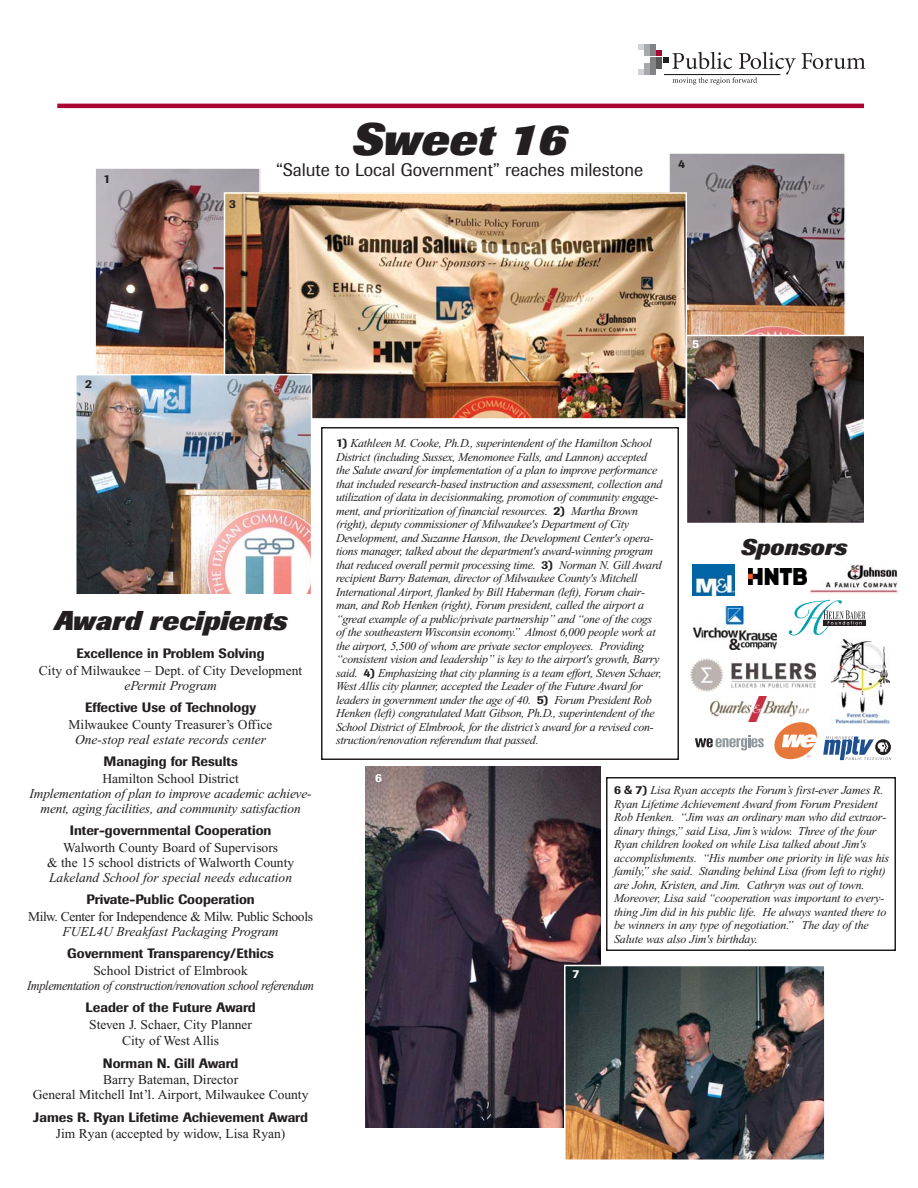
<style>
.page{position:relative;width:918px;height:1188px;background:#fff}
.page>*{position:absolute;margin:0;border:0;box-sizing:border-box;transform-origin:0 0}
.t1{font:italic 800 45px "Imago";color:#231f20}
.t2{font:italic 800 27px "Imago";color:#231f20}
.t3{font:italic 800 22.5px "Imago";color:#231f20}
.t4{font:18px "Imago";color:#231f20}
.t5{font:13.5px/15px "Times New Roman";color:#231f20;text-align:center}
.t6{font:500 13.5px "Imago";color:#231f20}
.t7{font:italic 13.5px/15px "Times New Roman";letter-spacing:-.015em;color:#231f20;text-align:center}
.t8{font:italic 13.5px "Times New Roman";letter-spacing:-.015em;color:#231f20;scale:.91 1}
.t9{font:13.5px "Times New Roman";letter-spacing:-.025em;color:#231f20}
.t10{font:italic 12px/13.5px "Times New Roman";letter-spacing:-.025em;color:#231f20}
.t11{font:500 12px "Imago";color:#231f20}
.t12{font:500 12px "Imago";color:#fff}
.s1{font-family:"Imago";font-weight:500;font-style:normal}
</style>
<div class="page">
<img style="left:97px;top:170px;width:161px;height:204px">
<div style="left:94px;top:167px;width:167px;height:288px;border:2px solid #fff"></div>
<img style="left:365px;top:767px;width:235px;height:360px">
<img style="left:671px;top:155px;width:172px;height:180px">
<div style="left:668px;top:152px;width:178px;height:192px;border:2px solid #fff"></div>
<svg style="left:802px;top:53px;width:63px;height:16px"></svg>
<svg style="left:638px;top:44px;width:158px;height:41px"></svg>
<hr style="left:664px;top:74px;width:116px;height:1px;background:#231f20">
<img style="left:811px;top:564px;width:88px;height:30px">
<img style="left:691px;top:658px;width:124px;height:33px">
<img style="left:831px;top:640px;width:59px;height:83px">
<img style="left:692px;top:565px;width:43px;height:30px">
<img style="left:693px;top:607px;width:84px;height:42px">
<svg style="left:823px;top:736px;width:69px;height:24px"></svg>
<svg style="left:789px;top:600px;width:77px;height:36px"></svg>
<div style="left:321px;top:427px;width:358px;height:333px;border:2px solid #231f20"></div>
<div style="left:606px;top:777px;width:290px;height:174px;border:2px solid #231f20"></div>
<div style="left:744px;top:565px;width:69px;height:21px;background:#fff"></div>
<img style="left:748px;top:568px;width:59px;height:17px">
<img style="left:711px;top:696px;width:98px;height:26px">
<svg style="left:774px;top:722px;width:43px;height:37px"></svg>
<svg style="left:695px;top:735px;width:69px;height:16px"></svg>
<img style="left:567px;top:968px;width:256px;height:190px">
<div style="left:564px;top:965px;width:262px;height:196px;border:2px solid #fff"></div>
<img style="left:689px;top:338px;width:174px;height:183px">
<div style="left:686px;top:335px;width:180px;height:189px;border:2px solid #fff"></div>
<img style="left:227px;top:195px;width:457px;height:222px">
<div style="left:224px;top:192px;width:463px;height:228px;border:2px solid #fff"></div>
<img style="left:78px;top:377px;width:231px;height:216px">
<div style="left:75px;top:374px;width:237px;height:222px;border:2px solid #fff"></div>
<hr style="left:57px;top:104px;width:807px;height:4px;background:#ab0534">
<p class="t11" style="left:104px;top:174px;width:8px">1</p>
<p class="t11" style="left:85px;top:379px;width:8px">2</p>
<p class="t11" style="left:229px;top:200px;width:8px">3</p>
<h1 class="t1" style="left:353px;top:123px;width:216px">Sweet 16</h1>
<h3 class="t4" style="left:276px;top:163px;width:368px">“Salute to Local Government” reaches milestone</h3>
<p class="t11" style="left:678px;top:160px;width:8px">4</p>
<p class="t12" style="left:692px;top:340px;width:8px">5</p>
<h2 class="t2" style="left:54px;top:611px;width:235px">Award recipients</h2>
<p class="t6" style="left:77px;top:649px;width:190px">Excellence in Problem Solving</p>
<p class="t5" style="left:39px;top:664px;width:265px">City of Milwaukee – Dept. of City Development</p>
<p class="t7" style="left:124px;top:679px;width:94px">ePermit Program</p>
<p class="t6" style="left:85px;top:703px;width:172px">Effective Use of Technology</p>
<p class="t5" style="left:69px;top:718px;width:206px">Milwaukee County Treasurer’s Office</p>
<p class="t7" style="left:75px;top:733px;width:193px">One-stop real estate records center</p>
<p class="t6" style="left:103px;top:757px;width:136px">Managing for Results</p>
<p class="t5" style="left:102px;top:772px;width:138px">Hamilton School District</p>
<p class="t7" style="left:30px;top:787px;width:284px">Implementation of plan to improve academic achieve&shy;ment, aging facilities, and community satisfaction</p>
<p class="t6" style="left:70px;top:826px;width:203px">Inter-governmental Cooperation</p>
<p class="t5" style="left:47px;top:841px;width:249px">Walworth County Board of Supervisors<br>&amp; the 15 school districts of Walworth County</p>
<p class="t7" style="left:49px;top:871px;width:245px">Lakeland School for special needs education</p>
<p class="t6" style="left:87px;top:895px;width:170px">Private-Public Cooperation</p>
<p class="t9" style="left:28px;top:911px;width:286px">Milw. Center for Independence &amp; Milw. Public Schools</p>
<p class="t7" style="left:63px;top:925px;width:217px">FUEL4U Breakfast Packaging Program</p>
<p class="t6" style="left:67px;top:949px;width:208px">Government Transparency/Ethics</p>
<p class="t5" style="left:93px;top:964px;width:156px">School District of Elmbrook</p>
<p class="t8" style="left:27px;top:980px;width:317px">Implementation of construction/renovation school referendum</p>
<p class="t6" style="left:86px;top:1003px;width:172px">Leader of the Future Award</p>
<p class="t5" style="left:89px;top:1017px;width:164px;line-height:16.5px">Steven J. Schaer, City Planner<br>City of West Allis</p>
<p class="t6" style="left:103px;top:1058px;width:137px">Norman N. Gill Award</p>
<p class="t5" style="left:33px;top:1074px;width:277px">Barry Bateman, Director<br>General Mitchell Int’l. Airport, Milwaukee County</p>
<p class="t6" style="left:33px;top:1112px;width:276px">James R. Ryan Lifetime Achievement Award</p>
<p class="t5" style="left:56px;top:1128px;width:231px">Jim Ryan (accepted by widow, Lisa Ryan)</p>
<p class="t10" style="left:336px;top:438px;width:328px"><span class="s1">1)</span> Kathleen M. Cooke, Ph.D., superintendent of the Hamilton School District (including Sussex, Menomonee Falls, and Lannon) accepted the Salute award for implementation of a plan to improve performance that included research-based instruction and assessment, collection and utilization of data in decisionmaking, promotion of community engage&shy;ment, and prioritization of financial resources. <span class="s1">2)</span> Martha Brown (right), deputy commissioner of Milwaukee's Department of City Development, and Suzanne Hanson, the Development Center's opera&shy;tions manager, talked about the department's award-winning program that reduced overall permit processing time. <span class="s1">3)</span> Norman N. Gill Award recipient Barry Bateman, director of Milwaukee County's Mitchell International Airport, flanked by Bill Haberman (left), Forum chair&shy;man, and Rob Henken (right), Forum president, called the airport a “great example of a public/private partnership” and “one of the cogs of the southeastern Wisconsin economy.” Almost 6,000 people work at the airport, 5,500 of whom are private sector employees. Providing “consistent vision and leadership” is key to the airport's growth, Barry said. <span class="s1">4)</span> Emphasizing that city planning is a team effort, Steven Schaer, West Allis city planner, accepted the Leader of the Future Award for leaders in government under the age of 40. <span class="s1">5)</span> Forum President Rob Henken (left) congratulated Matt Gibson, Ph.D., superintendent of the School District of Elmbrook, for the district’s award for a revised con&shy;struction/renovation referendum that passed.</p>
<p class="t10" style="left:614px;top:785px;width:277px"><span class="s1">6 &amp; 7)</span> Lisa Ryan accepts the Forum’s first-ever James R.<br>Ryan Lifetime Achievement Award from Forum President Rob Henken. “Jim was an ordinary man who did extraor&shy;dinary things,” said Lisa, Jim’s widow. Three of the four Ryan children looked on while Lisa talked about Jim's accomplishments. “His number one priority in life was his family,” she said. Standing behind Lisa (from left to right) are John, Kristen, and Jim. Cathryn was out of town.<br>Moreover, Lisa said “cooperation was important to every&shy;thing Jim did in his public life. He always wanted there to be winners in any type of negotiation.” The day of the Salute was also Jim's birthday.</p>
<h3 class="t3" style="left:741px;top:539px;width:107px">Sponsors</h3>
<p class="t12" style="left:375px;top:774px;width:8px">6</p>
<p class="t12" style="left:573px;top:970px;width:8px">7</p>
</div>
